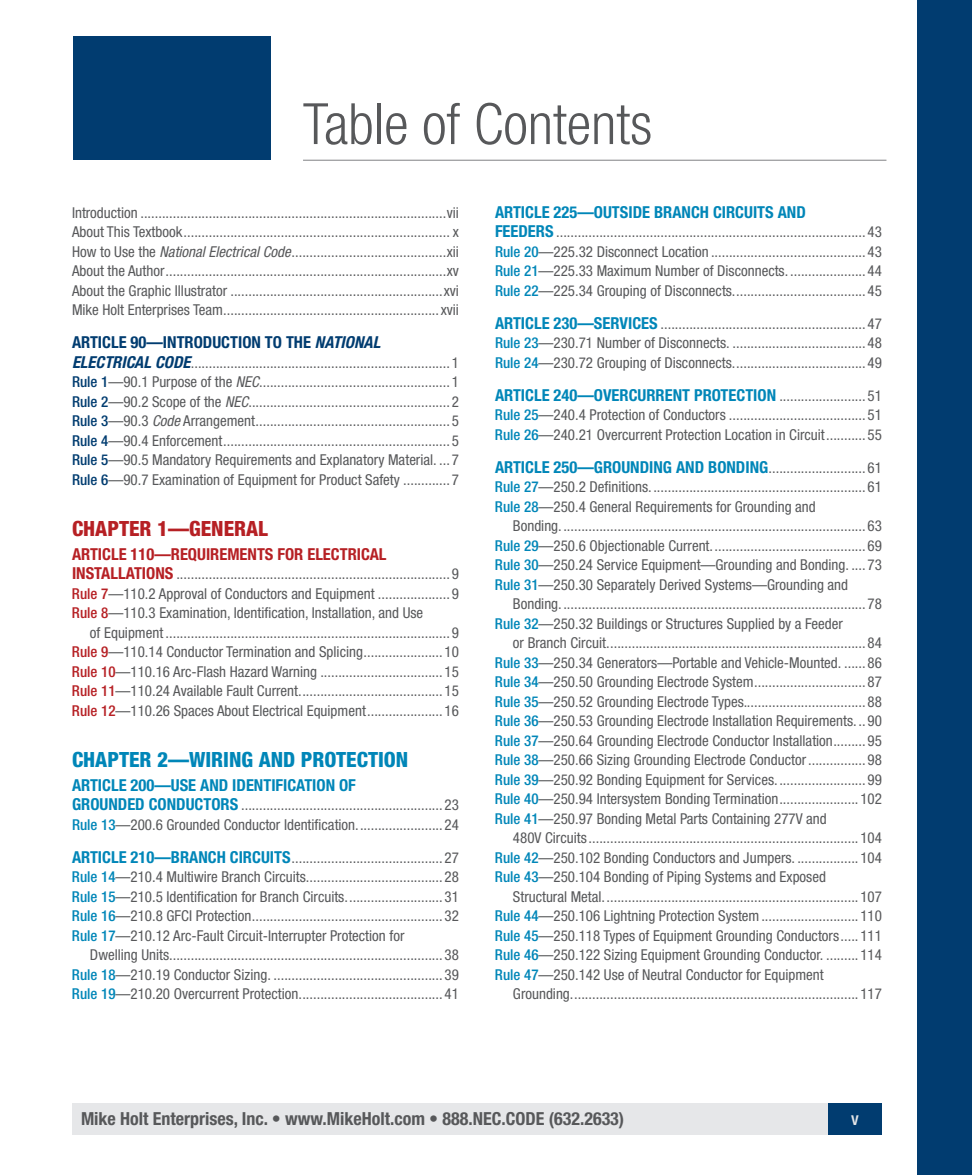
<style>
.page{position:relative;width:972px;height:1175px;background:#fff}
.page>*{position:absolute;margin:0;border:0;box-sizing:border-box;transform-origin:0 0}
.t1{font:300 condensed 57px "Helvetica Neue LT Std";color:#57585a}
.t2{font:800 condensed 21px "Helvetica Neue LT Std";color:#0086b8}
.t3{font:800 condensed 21px "Helvetica Neue LT Std";color:#b62024}
.t4{font:700 condensed 18px "Helvetica Neue LT Std";color:#57585a}
.t5{font:500 condensed 18px "Helvetica Neue LT Std";color:#e6e7e9}
.t6{font:700 condensed 16.5px "Helvetica Neue LT Std";color:#0086b8}
.t7{font:700 condensed 16.5px "Helvetica Neue LT Std";color:#b62024}
.t8{font:700 condensed 16.5px "Helvetica Neue LT Std";color:#013c70}
.t9{font:condensed 15px/19.5px "Helvetica Neue LT Std";color:#57585a;text-align:justify}
.s1{font-style:italic}
.s2{font-weight:700;font-style:italic;font-size:16.5px;color:#013c70}
.s3{font-weight:500;color:#013c70}
.s4{font-weight:700;font-size:16.5px;color:#b62024}
.s5{font-weight:500;color:#b62024}
.s6{font-weight:700;font-size:16.5px;color:#0086b8}
.s7{font-weight:500;color:#0086b8}
</style>
<div class="page">
<hr style="left:303px;top:160px;width:583px;height:1px;background:#808285">
<div style="left:73px;top:36px;width:198px;height:124px;background:#013c70"></div>
<div style="left:918px;top:0;width:54px;height:1174px;background:#013c70"></div>
<div style="left:72px;top:1102px;width:756px;height:32px;background:#e6e7e9"></div>
<div style="left:828px;top:1102px;width:54px;height:32px;background:#013c70"></div>
<h1 class="t1" style="left:303px;top:91px;width:351px">Table of Contents</h1>
<p class="t9" style="left:72px;top:202px;width:388px">Introduction .....................................................................................vii About This Textbook.......................................................................... x How to Use the <span class="s1">National Electrical Code</span>...........................................xii About the Author..............................................................................xv About the Graphic Illustrator ...........................................................xvi Mike Holt Enterprises Team............................................................xvii</p>
<p class="t8" style="left:72px;top:332px;width:310px">ARTICLE 90—INTRODUCTION TO THE <span class="s1">NATIONAL</span></p>
<p class="t9" style="left:72px;top:352px;width:389px"><span class="s2">ELECTRICAL CODE</span>........................................................................ 1<br><span class="s3">Rule 1</span>—90.1 Purpose of the <span class="s1">NEC</span>..................................................... 1<br><span class="s3">Rule 2</span>—90.2 Scope of the <span class="s1">NEC</span>........................................................ 2<br><span class="s3">Rule 3</span>—90.3 <span class="s1">Code</span> Arrangement...................................................... 5<br><span class="s3">Rule 4</span>—90.4 Enforcement............................................................... 5<br><span class="s3">Rule 5</span>—90.5 Mandatory Requirements and Explanatory Material. ... 7<br><span class="s3">Rule 6</span>—90.7 Examination of Equipment for Product Safety .............7</p>
<h2 class="t3" style="left:72px;top:515px;width:198px">CHAPTER 1—GENERAL</h2>
<p class="t7" style="left:72px;top:544px;width:18px">ARTICLE</p>
<p class="t7" style="left:131px;top:544px;width:76px">110—REQUIREMENT</p>
<p class="t7" style="left:265px;top:544px;width:60px">S FOR ELECTRICAL</p>
<p class="t7" style="left:72px;top:563px;width:32px">INSTALLATION</p>
<p class="t9" style="left:72px;top:564px;width:388px;text-indent:93px"><span class="s4">S</span> ............................................................................ 9<br><span class="s5">Rule 7</span>—110.2 Approval of Conductors and Equipment ....................9<br><span class="s5">Rule 8</span>—110.3 Examination, Identification, Installation, and Use</p>
<p class="t9" style="left:72px;top:622px;width:389px;text-indent:18px">of Equipment ............................................................................... 9<br><span class="s5">Rule 9</span>—110.14 Conductor Termination and Splicing...................... 10<br><span class="s5">Rule 10</span>—110.16 Arc-Flash Hazard Warning .................................. 15<br><span class="s5">Rule 11</span>—110.24 Available Fault Current........................................ 15<br><span class="s5">Rule 12</span>—110.26 Spaces About Electrical Equipment..................... 16</p>
<h2 class="t2" style="left:72px;top:746px;width:338px">CHAPTER 2—WIRING AND PROTECTION</h2>
<p class="t6" style="left:72px;top:775px;width:18px">ARTICLE</p>
<p class="t6" style="left:131px;top:775px;width:80px">200—USE AND</p>
<p class="t6" style="left:232px;top:775px;width:13px">IDENTIFICATION</p>
<p class="t6" style="left:339px;top:775px;width:10px">OF</p>
<p class="t6" style="left:72px;top:794px;width:20px">GROUNDED</p>
<p class="t6" style="left:149px;top:794px;width:19px">CONDUCTOR</p>
<p class="t9" style="left:72px;top:795px;width:388px;text-align:right"><span class="s6">S</span> ........................................................ 23<br><span class="s7">Rule 13</span>—200.6 Grounded Conductor Identification........................ 24</p>
<p class="t6" style="left:72px;top:847px;width:18px">ARTICLE</p>
<p class="t6" style="left:131px;top:847px;width:60px">210—BRANCH</p>
<p class="t6" style="left:230px;top:847px;width:17px">CIRCUIT</p>
<p class="t9" style="left:72px;top:847px;width:388px;text-indent:210px"><span class="s6">S</span>.......................................... 27<br><span class="s7">Rule 14</span>—210.4 Multiwire Branch Circuits...................................... 28<br><span class="s7">Rule 15</span>—210.5 Identification for Branch Circuits........................... 31<br><span class="s7">Rule 16</span>—210.8 GFCI Protection..................................................... 32<br><span class="s7">Rule 17</span>—210.12 Arc-Fault Circuit-Interrupter Protection for</p>
<p class="t9" style="left:72px;top:945px;width:388px;text-indent:18px">Dwelling Units............................................................................ 38<br><span class="s7">Rule 18</span>—210.19 Conductor Sizing. ............................................... 39<br><span class="s7">Rule 19</span>—210.20 Overcurrent Protection........................................ 41</p>
<p class="t6" style="left:495px;top:202px;width:18px">ARTICLE</p>
<p class="t6" style="left:554px;top:202px;width:111px">225—OUTSIDE BRANCH</p>
<p class="t6" style="left:713px;top:202px;width:9px">CIRCUIT</p>
<p class="t6" style="left:765px;top:202px;width:23px">S AND</p>
<p class="t6" style="left:495px;top:221px;width:10px">FEEDER</p>
<p class="t9" style="left:495px;top:222px;width:389px;text-indent:50px"><span class="s6">S</span> ...................................................................................... 43<br><span class="s7">Rule 20</span>—225.32 Disconnect Location ........................................... 43<br><span class="s7">Rule 21</span>—225.33 Maximum Number of Disconnects. ..................... 44<br><span class="s7">Rule 22</span>—225.34 Grouping of Disconnects..................................... 45</p>
<p class="t6" style="left:495px;top:313px;width:18px">ARTICLE</p>
<p class="t9" style="left:495px;top:313px;width:388px;text-indent:59px"><span class="s6">230—SERVICES</span> ......................................................... 47<br><span class="s7">Rule 23</span>—230.71 Number of Disconnects. ..................................... 48<br><span class="s7">Rule 24</span>—230.72 Grouping of Disconnects..................................... 49</p>
<p class="t6" style="left:495px;top:385px;width:18px">ARTICLE</p>
<p class="t6" style="left:554px;top:385px;width:68px">240—OVERCURRENT</p>
<p class="t6" style="left:694px;top:385px;width:18px">PROTECTION</p>
<p class="t9" style="left:495px;top:385px;width:388px;text-indent:284px">........................ 51<br><span class="s7">Rule 25</span>—240.4 Protection of Conductors ...................................... 51<br><span class="s7">Rule 26</span>—240.21 Overcurrent Protection Location in Circuit........... 55</p>
<p class="t6" style="left:495px;top:457px;width:9px">ARTICLE</p>
<p class="t6" style="left:554px;top:457px;width:59px">250—GROUNDING</p>
<p class="t6" style="left:676px;top:457px;width:11px">AND</p>
<p class="t6" style="left:708px;top:457px;width:19px">BONDING</p>
<p class="t9" style="left:495px;top:457px;width:388px;text-indent:274px">........................... 61<br><span class="s7">Rule 27</span>—250.2 Definitions............................................................ 61<br><span class="s7">Rule 28</span>—250.4 General Requirements for Grounding and</p>
<p class="t9" style="left:495px;top:516px;width:388px;text-indent:18px">Bonding..................................................................................... 63<br><span class="s7">Rule 29</span>—250.6 Objectionable Current........................................... 69<br><span class="s7">Rule 30</span>—250.24 Service Equipment—Grounding and Bonding. .... 73<br><span class="s7">Rule 31</span>—250.30 Separately Derived Systems—Grounding and</p>
<p class="t9" style="left:495px;top:594px;width:388px;text-indent:18px">Bonding..................................................................................... 78<br><span class="s7">Rule 32</span>—250.32 Buildings or Structures Supplied by a Feeder</p>
<p class="t9" style="left:495px;top:633px;width:388px;text-indent:18px">or Branch Circuit........................................................................ 84<br><span class="s7">Rule 33</span>—250.34 Generators—Portable and Vehicle-Mounted. ...... 86<br><span class="s7">Rule 34</span>—250.50 Grounding Electrode System............................... 87<br><span class="s7">Rule 35</span>—250.52 Grounding Electrode Types.................................. 88<br><span class="s7">Rule 36</span>—250.53 Grounding Electrode Installation Requirements. .. 90<br><span class="s7">Rule 37</span>—250.64 Grounding Electrode Conductor Installation......... 95<br><span class="s7">Rule 38</span>—250.66 Sizing Grounding Electrode Conductor................98<br><span class="s7">Rule 39</span>—250.92 Bonding Equipment for Services......................... 99<br><span class="s7">Rule 40</span>—250.94 Intersystem Bonding Termination...................... 102<br><span class="s7">Rule 41</span>—250.97 Bonding Metal Parts Containing 277V and</p>
<p class="t9" style="left:495px;top:828px;width:388px;text-indent:18px">480V Circuits ........................................................................... 104<br><span class="s7">Rule 42</span>—250.102 Bonding Conductors and Jumpers. ................. 104<br><span class="s7">Rule 43</span>—250.104 Bonding of Piping Systems and Exposed</p>
<p class="t9" style="left:495px;top:886px;width:388px;text-indent:18px">Structural Metal....................................................................... 107<br><span class="s7">Rule 44</span>—250.106 Lightning Protection System........................... 110<br><span class="s7">Rule 45</span>—250.118 Types of Equipment Grounding Conductors..... 111<br><span class="s7">Rule 46</span>—250.122 Sizing Equipment Grounding Conductor. ......... 114<br><span class="s7">Rule 47</span>—250.142 Use of Neutral Conductor for Equipment</p>
<p class="t9" style="left:513px;top:984px;width:370px">Grounding................................................................................ 117</p>
<p class="t4" style="left:81px;top:1107px;width:545px">MIKE HOLT ENTERPRISES, INC. • WWW.MIKEHOLT.COM • 888.NEC.CODE (632.2633)</p>
<p class="t5" style="left:851px;top:1108px;width:9px">v</p>
</div>
